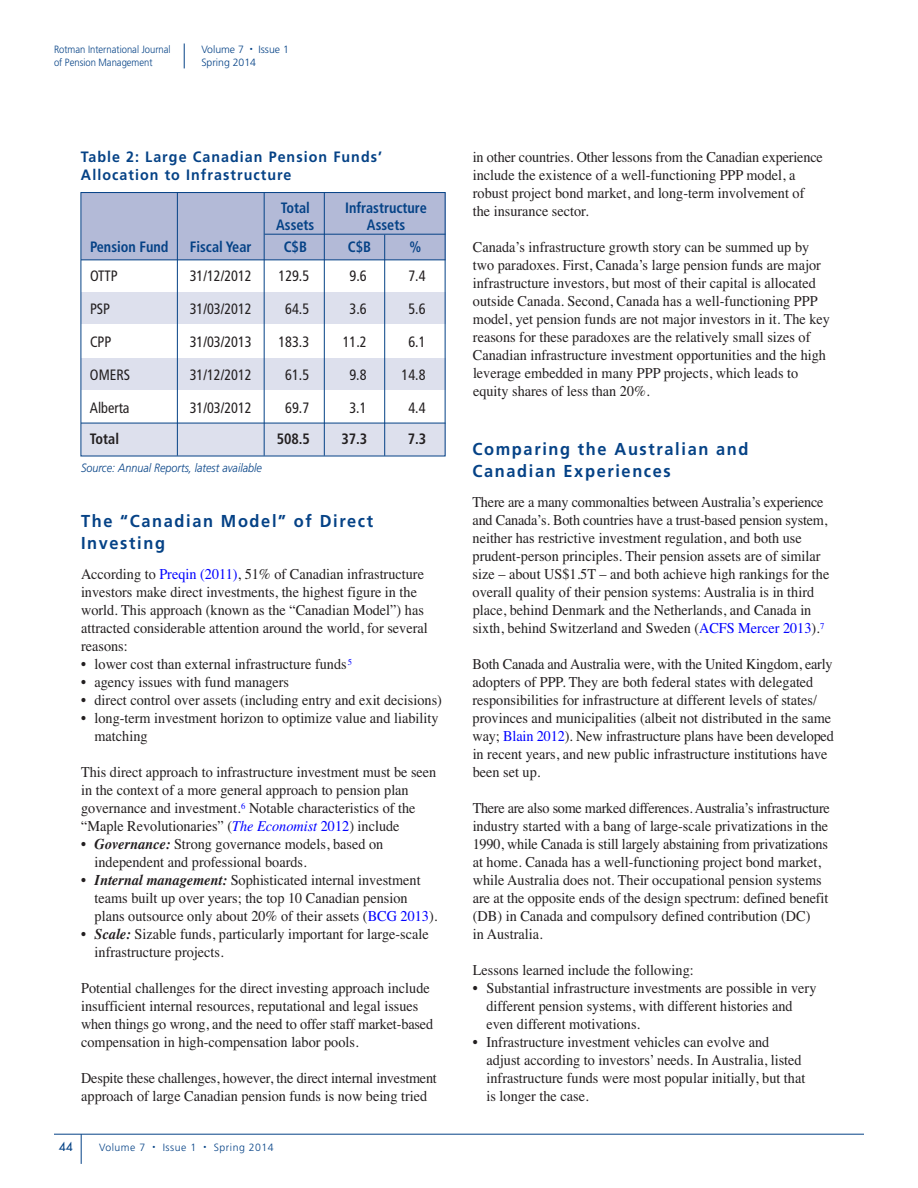
<style>
.page{position:relative;width:918px;height:1188px;background:#fff}
.page>*{position:absolute;margin:0;border:0;box-sizing:border-box;transform-origin:0 0}
.t1{font:700 17.25px/22.5px "Frutiger";letter-spacing:.1em;color:#054286;scale:.95 1}
.t2{font:15px/18px "Times";color:#231f20;scale:.95 1}
.t3{font:condensed 15px "Frutiger";color:#231f20;scale:.95 1}
.t4{font:700 condensed 15px "Frutiger";color:#054286;scale:.95 1}
.t5{font:700 15px/18px "Frutiger";letter-spacing:.075em;color:#054286;scale:.95 1}
.t6{font:700 condensed 15px "Frutiger";color:#231f20;scale:.95 1}
.t7{font:italic 300 12px "Frutiger";color:#054286;scale:.9 1}
.t8{font:12px "Futura";color:#054286}
.t9{font:300 10.5px/13.5px "Frutiger";color:#054286;scale:.9 1}
.t10{font:300 10.5px "Frutiger";letter-spacing:.05em;color:#054286}
.t11{font:300 10.5px/13.5px "Frutiger";color:#054286}
.s1{font-size:6px}
.s2{color:#00f}
.s3{font-style:italic;color:#00f}
.s4{font-weight:700;font-style:italic}
</style>
<div class="page">
<hr style="left:54px;top:1134px;width:810px;height:1px;background:#054286">
<hr style="left:81px;top:1134px;width:1px;height:30px;background:#054286">
<svg style="left:184px;top:44px;width:1px;height:24px"></svg>
<div style="left:81px;top:293px;width:365px;height:31px;background:#dde0ed"></div>
<div style="left:81px;top:359px;width:365px;height:31px;background:#dde0ed"></div>
<div style="left:81px;top:423px;width:365px;height:33px;background:#dde0ed"></div>
<div style="left:81px;top:192px;width:365px;height:68px;background:#b3bad7"></div>
<hr style="left:81px;top:260px;width:365px;height:1px;background:#054286">
<hr style="left:265px;top:234px;width:181px;height:1px;background:#054286">
<hr style="left:81px;top:423px;width:365px;height:1px;background:#054286">
<hr style="left:264px;top:193px;width:1px;height:263px;background:#054286">
<hr style="left:324px;top:193px;width:1px;height:263px;background:#054286">
<hr style="left:384px;top:235px;width:1px;height:221px;background:#054286">
<hr style="left:177px;top:192px;width:1px;height:264px;background:#054286">
<p class="t9" style="left:54px;top:43px;width:131px">Rotman International Journal of Pension Management</p>
<p class="t11" style="left:201px;top:43px;width:89px">Volume 7 <span class="s1">•</span> Issue 1<br>Spring 2014</p>
<p class="t5" style="left:81px;top:149px;width:319px">Table 2: Large Canadian Pension Funds’<br>Allocation to Infrastructure</p>
<p class="t4" style="left:281px;top:202px;width:32px">Total</p>
<p class="t4" style="left:345px;top:202px;width:88px">Infrastructure</p>
<p class="t4" style="left:276px;top:219px;width:42px">Assets</p>
<p class="t4" style="left:367px;top:219px;width:42px">Assets</p>
<p class="t4" style="left:90px;top:241px;width:84px">Pension Fund</p>
<p class="t4" style="left:190px;top:241px;width:66px">Fiscal Year</p>
<p class="t4" style="left:284px;top:241px;width:26px">C$B</p>
<p class="t4" style="left:348px;top:241px;width:26px">C$B</p>
<p class="t4" style="left:409px;top:241px;width:14px">%</p>
<p class="t3" style="left:90px;top:270px;width:31px">OTTP</p>
<p class="t3" style="left:190px;top:270px;width:67px">31/12/2012</p>
<p class="t3" style="left:279px;top:270px;width:34px">129.5</p>
<p class="t3" style="left:350px;top:270px;width:19px">9.6</p>
<p class="t3" style="left:408px;top:270px;width:19px">7.4</p>
<p class="t3" style="left:90px;top:303px;width:23px">PSP</p>
<p class="t3" style="left:190px;top:303px;width:67px">31/03/2012</p>
<p class="t3" style="left:285px;top:303px;width:27px">64.5</p>
<p class="t3" style="left:350px;top:303px;width:19px">3.6</p>
<p class="t3" style="left:408px;top:303px;width:19px">5.6</p>
<p class="t3" style="left:90px;top:336px;width:24px">CPP</p>
<p class="t3" style="left:190px;top:336px;width:67px">31/03/2013</p>
<p class="t3" style="left:278px;top:336px;width:34px">183.3</p>
<p class="t3" style="left:343px;top:336px;width:27px">11.2</p>
<p class="t3" style="left:408px;top:336px;width:19px">6.1</p>
<p class="t3" style="left:90px;top:369px;width:44px">OMERS</p>
<p class="t3" style="left:190px;top:369px;width:67px">31/12/2012</p>
<p class="t3" style="left:285px;top:369px;width:27px">61.5</p>
<p class="t3" style="left:349px;top:369px;width:19px">9.8</p>
<p class="t3" style="left:402px;top:369px;width:27px">14.8</p>
<p class="t3" style="left:90px;top:402px;width:43px">Alberta</p>
<p class="t3" style="left:190px;top:402px;width:67px">31/03/2012</p>
<p class="t3" style="left:285px;top:402px;width:27px">69.7</p>
<p class="t3" style="left:349px;top:402px;width:19px">3.1</p>
<p class="t3" style="left:408px;top:402px;width:19px">4.4</p>
<p class="t6" style="left:90px;top:433px;width:32px">Total</p>
<p class="t6" style="left:277px;top:433px;width:37px">508.5</p>
<p class="t6" style="left:341px;top:433px;width:29px">37.3</p>
<p class="t6" style="left:408px;top:433px;width:21px">7.3</p>
<p class="t7" style="left:81px;top:463px;width:203px">Source: Annual Reports, latest available</p>
<p class="t1" style="left:81px;top:511px;width:309px">The “Canadian Model” of Direct<br>Investing</p>
<p class="t2" style="left:81px;top:565px;width:366px">According to <span class="s2">Preqin (2011)</span>, 51% of Canadian infrastructure investors make direct investments, the highest figure in the world. This approach (known as the “Canadian Model”) has attracted considerable attention around the world, for several reasons:</p>
<p class="t2" style="left:81px;top:655px;width:287px">• lower cost than external infrastructure funds <sup>5</sup></p>
<p class="t2" style="left:81px;top:673px;width:221px">• agency issues with fund managers</p>
<p class="t2" style="left:81px;top:691px;width:381px">• direct control over assets (including entry and exit decisions)</p>
<p class="t2" style="left:95px;top:709px;width:364px;text-indent:-14px">• long-term investment horizon to optimize value and liability matching</p>
<p class="t2" style="left:81px;top:763px;width:376px">This direct approach to infrastructure investment must be seen in the context of a more general approach to pension plan governance and investment.<sup>6</sup> Notable characteristics of the “Maple Revolutionaries” (<span class="s3">The Economist</span> <span class="s2">2012</span>) include</p>
<p class="t2" style="left:95px;top:835px;width:306px;text-indent:-14px">• <span class="s4">Governance:</span> Strong governance models, based on independent and professional boards.</p>
<p class="t2" style="left:95px;top:871px;width:362px;text-indent:-14px">• <span class="s4">Internal management:</span> Sophisticated internal investment teams built up over years; the top 10 Canadian pension plans outsource only about 20% of their assets (<span class="s2">BCG 2013</span>).</p>
<p class="t2" style="left:95px;top:925px;width:353px;text-indent:-13px">• <span class="s4">Scale:</span> Sizable funds, particularly important for large-scale infrastructure projects.</p>
<p class="t2" style="left:81px;top:979px;width:372px">Potential challenges for the direct investing approach include insufficient internal resources, reputational and legal issues when things go wrong, and the need to offer staff market-based compensation in high-compensation labor pools.</p>
<p class="t2" style="left:81px;top:1069px;width:376px">Despite these challenges, however, the direct internal investment approach of large Canadian pension funds is now being tried</p>
<p class="t8" style="left:59px;top:1141px;width:15px">44</p>
<p class="t10" style="left:99px;top:1143px;width:176px">Volume 7 <span class="s1">•</span> Issue 1 <span class="s1">•</span> Spring 2014</p>
<p class="t2" style="left:473px;top:148px;width:370px">in other countries. Other lessons from the Canadian experience include the existence of a well-functioning PPP model, a robust project bond market, and long-term involvement of the insurance sector.</p>
<p class="t2" style="left:473px;top:238px;width:378px">Canada’s infrastructure growth story can be summed up by two paradoxes. First, Canada’s large pension funds are major infrastructure investors, but most of their capital is allocated outside Canada. Second, Canada has a well-functioning PPP model, yet pension funds are not major investors in it. The key reasons for these paradoxes are the relatively small sizes of Canadian infrastructure investment opportunities and the high leverage embedded in many PPP projects, which leads to equity shares of less than 20%.</p>
<p class="t1" style="left:472px;top:439px;width:292px">Comparing the Australian and<br>Canadian Experiences</p>
<p class="t2" style="left:472px;top:493px;width:377px">There are a many commonalties between Australia’s experience and Canada’s. Both countries have a trust-based pension system, neither has restrictive investment regulation, and both use prudent-person principles. Their pension assets are of similar size – about US$1.5T – and both achieve high rankings for the overall quality of their pension systems: Australia is in third place, behind Denmark and the Netherlands, and Canada in sixth, behind Switzerland and Sweden (<span class="s2">ACFS Mercer 2013</span>).<sup>7</sup></p>
<p class="t2" style="left:472px;top:655px;width:382px">Both Canada and Australia were, with the United Kingdom, early adopters of PPP. They are both federal states with delegated responsibilities for infrastructure at different levels of states/ provinces and municipalities (albeit not distributed in the same way; <span class="s2">Blain 2012</span>). New infrastructure plans have been developed in recent years, and new public infrastructure institutions have been set up.</p>
<p class="t2" style="left:473px;top:799px;width:377px">There are also some marked differences. Australia’s infrastructure industry started with a bang of large-scale privatizations in the 1990, while Canada is still largely abstaining from privatizations at home. Canada has a well-functioning project bond market, while Australia does not. Their occupational pension systems are at the opposite ends of the design spectrum: defined benefit (DB) in Canada and compulsory defined contribution (DC)<br>in Australia.</p>
<p class="t2" style="left:473px;top:961px;width:234px">Lessons learned include the following:</p>
<p class="t2" style="left:486px;top:979px;width:349px;text-indent:-14px">• Substantial infrastructure investments are possible in very different pension systems, with different histories and even different motivations.</p>
<p class="t2" style="left:486px;top:1033px;width:337px;text-indent:-14px">• Infrastructure investment vehicles can evolve and adjust according to investors’ needs. In Australia, listed infrastructure funds were most popular initially, but that is longer the case.</p>
</div>
